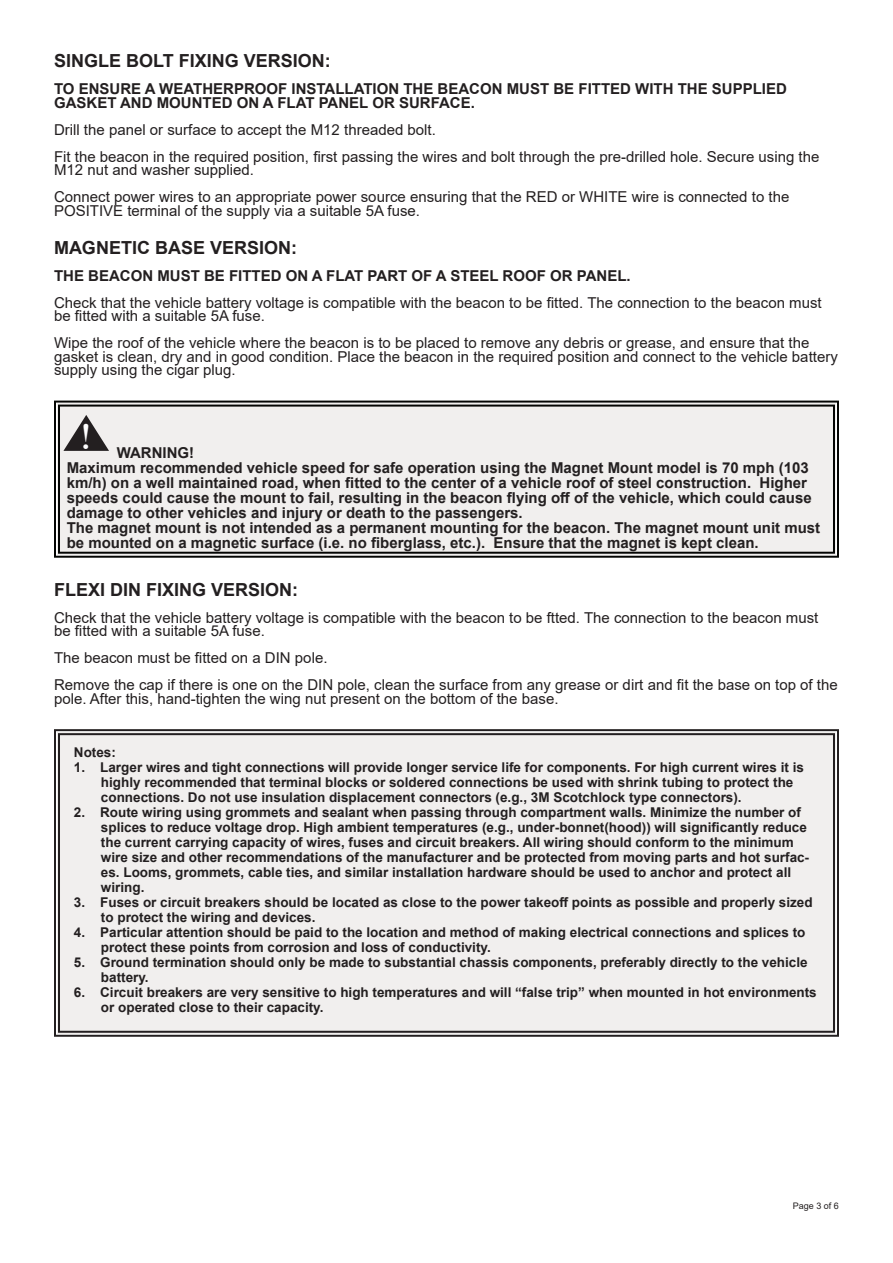
<style>
.page{position:relative;width:893px;height:1263px;background:#fff}
.page>*{position:absolute;margin:0;border:0;box-sizing:border-box;transform-origin:0 0}
.t1{font:37.5px "Bask Old Face";color:#fff;scale:1.07 1}
.t2{font:700 18px "Arial";color:#231f20}
.t3{font:15px/13.5px "Arial";color:#231f20}
.t4{font:700 15px/15px "Arial";color:#231f20}
.t5{font:700 13.5px/15px "Arial";color:#231f20}
.t6{font:9px "Arial";color:#231f20}
</style>
<div class="page">
<svg style="left:54px;top:729px;width:785px;height:308px;background:#d6d4d3"></svg>
<div style="left:58px;top:733px;width:777px;height:300px;border:2px solid #231f20"></div>
<div style="left:74px;top:747px;width:745px;height:272px;background:#f1efee"></div>
<div style="left:54px;top:400px;width:785px;height:158px;background:#f1efee"></div>
<div style="left:58px;top:405px;width:777px;height:149px;border:2px solid #040503"></div>
<svg style="left:63px;top:415px;width:46px;height:36px;background:#8a8787"></svg>
<p class="t2" style="left:54px;top:48px;width:278px">SINGLE BOLT FIXING VERSION:</p>
<p class="t4" style="left:54px;top:82px;width:734px">TO ENSURE A WEATHERPROOF INSTALLATION THE BEACON MUST BE FITTED WITH THE SUPPLIED</p>
<p class="t4" style="left:54px;top:95px;width:422px">GASKET AND MOUNTED ON A FLAT PANEL OR SURFACE.</p>
<p class="t3" style="left:54px;top:122px;width:383px">Drill the panel or surface to accept the M12 threaded bolt.</p>
<p class="t3" style="left:54px;top:149px;width:767px">Fit the beacon in the required position, first passing the wires and bolt through the pre-drilled hole. Secure using the<br>M12 nut and washer supplied.</p>
<p class="t3" style="left:54px;top:190px;width:737px">Connect power wires to an appropriate power source ensuring that the RED or WHITE wire is connected to the</p>
<p class="t3" style="left:54px;top:203px;width:368px">POSITIVE terminal of the supply via a suitable 5A fuse.</p>
<p class="t2" style="left:54px;top:235px;width:245px">MAGNETIC BASE VERSION:</p>
<p class="t4" style="left:54px;top:268px;width:578px">THE BEACON MUST BE FITTED ON A FLAT PART OF A STEEL ROOF OR PANEL.</p>
<p class="t3" style="left:54px;top:296px;width:769px">Check that the vehicle battery voltage is compatible with the beacon to be fitted. The connection to the beacon must be fitted with a suitable 5A fuse.</p>
<p class="t3" style="left:54px;top:336px;width:785px">Wipe the roof of the vehicle where the beacon is to be placed to remove any debris or grease, and ensure that the gasket is clean, dry and in good condition. Place the beacon in the required position and connect to the vehicle battery supply using the cigar plug.</p>
<p class="t1" style="left:81px;top:416px;width:11px">!</p>
<p class="t4" style="left:117px;top:445px;width:79px">WARNING!</p>
<p class="t4" style="left:67px;top:460px;width:746px">Maximum recommended vehicle speed for safe operation using the Magnet Mount model is 70 mph (103 km/h) on a well maintained road, when fitted to the center of a vehicle roof of steel construction. Higher speeds could cause the mount to fail, resulting in the beacon flying off of the vehicle, which could cause damage to other vehicles and injury or death to the passengers.</p>
<p class="t4" style="left:67px;top:520px;width:755px">The magnet mount is not intended as a permanent mounting for the beacon. The magnet mount unit must be mounted on a magnetic surface (i.e. no fiberglass, etc.). Ensure that the magnet is kept clean.</p>
<p class="t2" style="left:54px;top:577px;width:246px">FLEXI DIN FIXING VERSION:</p>
<p class="t3" style="left:54px;top:611px;width:766px">Check that the vehicle battery voltage is compatible with the beacon to be ftted. The connection to the beacon must</p>
<p class="t3" style="left:54px;top:624px;width:212px">be fitted with a suitable 5A fuse.</p>
<p class="t3" style="left:54px;top:651px;width:275px">The beacon must be fitted on a DIN pole.</p>
<p class="t3" style="left:54px;top:678px;width:785px">Remove the cap if there is one on the DIN pole, clean the surface from any grease or dirt and fit the base on top of the pole. After this, hand-tighten the wing nut present on the bottom of the base.</p>
<p class="t5" style="left:74px;top:745px;width:43px">Notes:</p>
<p class="t5" style="left:101px;top:760px;width:704px;text-indent:-27px">1. Larger wires and tight connections will provide longer service life for components. For high current wires it is highly recommended that terminal blocks or soldered connections be used with shrink tubing to protect the connections. Do not use insulation displacement connectors (e.g., 3M Scotchlock type connectors).</p>
<p class="t5" style="left:101px;top:805px;width:710px;text-indent:-27px">2. Route wiring using grommets and sealant when passing through compartment walls. Minimize the number of splices to reduce voltage drop. High ambient temperatures (e.g., under-bonnet(hood)) will significantly reduce the current carrying capacity of wires, fuses and circuit breakers. All wiring should conform to the minimum wire size and other recommendations of the manufacturer and be protected from moving parts and hot surfac&shy;es. Looms, grommets, cable ties, and similar installation hardware should be used to anchor and protect all wiring.</p>
<p class="t5" style="left:101px;top:895px;width:713px;text-indent:-27px">3. Fuses or circuit breakers should be located as close to the power takeoff points as possible and properly sized to protect the wiring and devices.</p>
<p class="t5" style="left:101px;top:925px;width:706px;text-indent:-27px">4. Particular attention should be paid to the location and method of making electrical connections and splices to protect these points from corrosion and loss of conductivity.</p>
<p class="t5" style="left:101px;top:955px;width:708px;text-indent:-27px">5. Ground termination should only be made to substantial chassis components, preferably directly to the vehicle battery.</p>
<p class="t5" style="left:101px;top:985px;width:717px;text-indent:-27px">6. Circuit breakers are very sensitive to high temperatures and will “false trip” when mounted in hot environments or operated close to their capacity.</p>
<p class="t6" style="left:793px;top:1199px;width:48px">Page 3 of 6</p>
</div>
